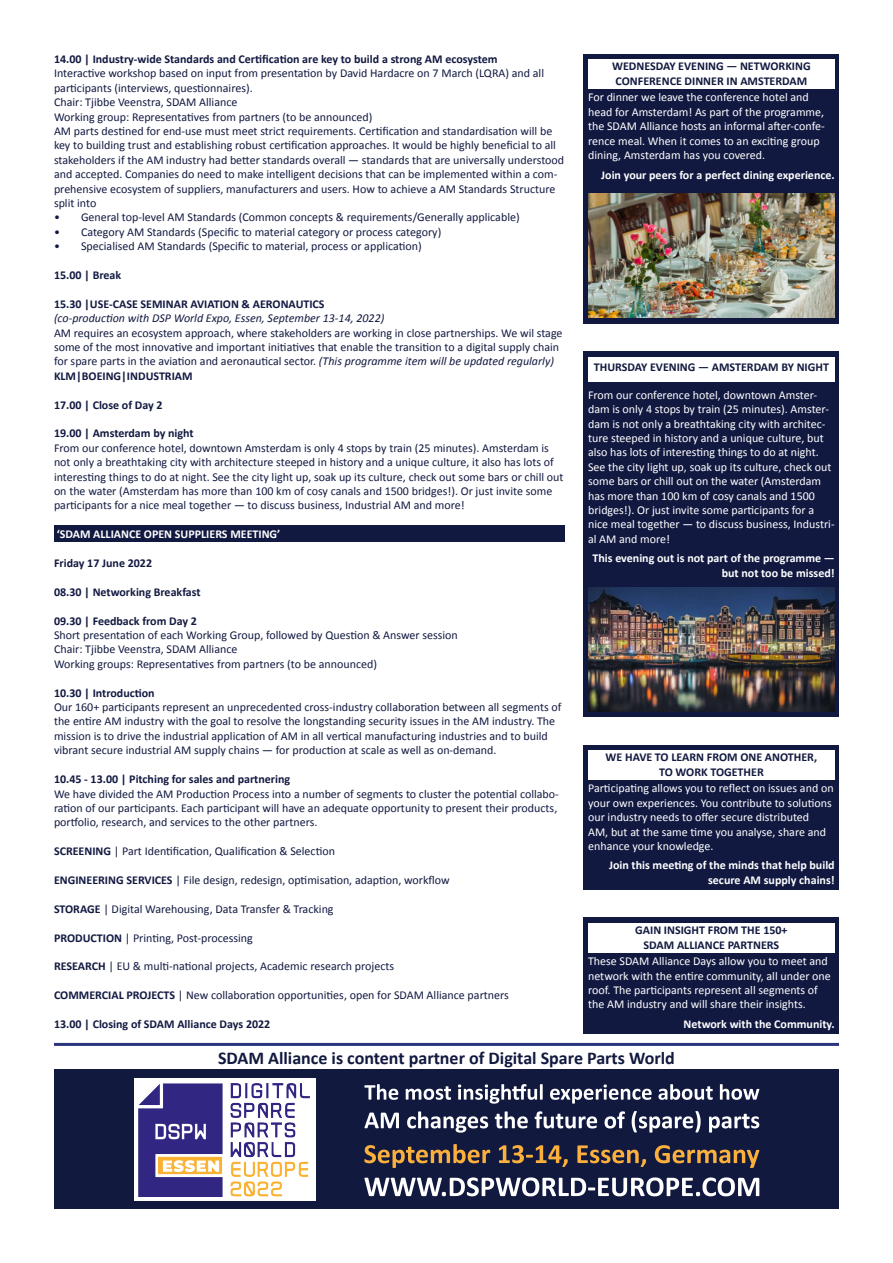
<style>
.page{position:relative;width:893px;height:1263px;background:#fff}
.page>*{position:absolute;margin:0;border:0;box-sizing:border-box;transform-origin:0 0}
.t1{font:700 18px "Calibri";color:#11193f}
.t2{font:12px/14.4px "Calibri";color:#121941}
.t3{font:12px/14.4px "Calibri";color:#fff}
.t4{font:700 12px "Calibri";color:#121941}
.t5{font:700 12px/14.4px "Calibri";color:#fff;text-align:right}
.t6{font:700 12px "Calibri";color:#11193f}
.t7{font:italic 12px/14.4px "Calibri";color:#121941}
.s1{font-weight:700;font-style:normal}
.s2{font-style:italic}
.s3{font-weight:700}
</style>
<div class="page">
<div style="left:54px;top:1070px;width:785px;height:139px;background:#11193f"></div>
<div style="left:54px;top:525px;width:510px;height:17px;background:#121941"></div>
<div style="left:584px;top:54px;width:255px;height:269px;background:#121941"></div>
<img style="left:588px;top:194px;width:247px;height:123px">
<div style="left:588px;top:60px;width:247px;height:29px;background:#fff"></div>
<div style="left:584px;top:351px;width:255px;height:366px;background:#121941"></div>
<img style="left:588px;top:588px;width:247px;height:123px">
<div style="left:588px;top:357px;width:247px;height:25px;background:#fff"></div>
<div style="left:584px;top:745px;width:255px;height:144px;background:#121941"></div>
<div style="left:588px;top:751px;width:247px;height:29px;background:#fff"></div>
<div style="left:584px;top:918px;width:255px;height:116px;background:#121941"></div>
<div style="left:588px;top:923px;width:247px;height:29px;background:#fff"></div>
<svg style="left:364px;top:1111px;width:395px;height:21px"></svg>
<svg style="left:364px;top:1084px;width:395px;height:20px"></svg>
<svg style="left:364px;top:1177px;width:395px;height:19px"></svg>
<svg style="left:364px;top:1144px;width:395px;height:24px"></svg>
<div style="left:134px;top:1078px;width:181px;height:122px;background:#fff"></div>
<img style="left:139px;top:1084px;width:170px;height:112px">
<hr style="left:54px;top:1043px;width:785px;height:3px;background:#2b347f">
<p class="t4" style="left:54px;top:51px;width:445px">14.00 | Industry-wide Standards and Certification are key to build a strong AM ecosystem</p>
<p class="t2" style="left:54px;top:66px;width:492px">Interactive workshop based on input from presentation by David Hardacre on 7 March (LQRA) and all participants (interviews, questionnaires).</p>
<p class="t2" style="left:54px;top:95px;width:185px">Chair: Tjibbe Veenstra, SDAM Alliance</p>
<p class="t2" style="left:54px;top:109px;width:320px">Working group: Representatives from partners (to be announced)</p>
<p class="t2" style="left:54px;top:124px;width:512px">AM parts destined for end-use must meet strict requirements. Certification and standardisation will be key to building trust and establishing robust certification approaches. It would be highly beneficial to all stakeholders if the AM industry had better standards overall — standards that are universally understood and accepted. Companies do need to make intelligent decisions that can be implemented within a com&shy;prehensive ecosystem of suppliers, manufacturers and users. How to achieve a AM Standards Structure split into</p>
<p class="t2" style="left:54px;top:210px;width:467px">• General top-level AM Standards (Common concepts &amp; requirements/Generally applicable)</p>
<p class="t2" style="left:54px;top:225px;width:389px">• Category AM Standards (Specific to material category or process category)</p>
<p class="t2" style="left:54px;top:239px;width:369px">• Specialised AM Standards (Specific to material, process or application)</p>
<p class="t4" style="left:54px;top:267px;width:69px">15.00 | Break</p>
<p class="t7" style="left:54px;top:296px;width:332px"><span class="s1">15.30 |USE-CASE SEMINAR AVIATION &amp; AERONAUTICS </span>(co-production with DSP World Expo, Essen, September 13-14, 2022)</p>
<p class="t2" style="left:54px;top:325px;width:510px">AM requires an ecosystem approach, where stakeholders are working in close partnerships. We wil stage some of the most innovative and important initiatives that enable the transition to a digital supply chain for spare parts in the aviation and aeronautical sector. <span class="s2">(This programme item will be updated regularly)</span></p>
<p class="t4" style="left:54px;top:368px;width:140px">KLM|BOEING|INDUSTRIAM</p>
<p class="t4" style="left:54px;top:397px;width:110px">17.00 | Close of Day 2</p>
<p class="t4" style="left:54px;top:426px;width:141px">19.00 | Amsterdam by night</p>
<p class="t2" style="left:54px;top:441px;width:511px">From our conference hotel, downtown Amsterdam is only 4 stops by train (25 minutes). Amsterdam is not only a breathtaking city with architecture steeped in history and a unique culture, it also has lots of interesting things to do at night. See the city light up, soak up its culture, check out some bars or chill out on the water (Amsterdam has more than 100 km of cosy canals and 1500 bridges!). Or just invite some participants for a nice meal together — to discuss business, Industrial AM and more!</p>
<p class="t5" style="left:57px;top:527px;width:225px">‘SDAM ALLIANCE OPEN SUPPLIERS MEETING’</p>
<p class="t4" style="left:54px;top:555px;width:100px">Friday 17 June 2022</p>
<p class="t4" style="left:54px;top:584px;width:148px">08.30 | Networking Breakfast</p>
<p class="t4" style="left:54px;top:613px;width:144px">09.30 | Feedback from Day 2</p>
<p class="t2" style="left:54px;top:628px;width:405px">Short presentation of each Working Group, followed by Question &amp; Answer session</p>
<p class="t2" style="left:54px;top:642px;width:185px">Chair: Tjibbe Veenstra, SDAM Alliance</p>
<p class="t2" style="left:54px;top:657px;width:325px">Working groups: Representatives from partners (to be announced)</p>
<p class="t4" style="left:54px;top:685px;width:102px">10.30 | Introduction</p>
<p class="t2" style="left:54px;top:700px;width:509px">Our 160+ participants represent an unprecedented cross-industry collaboration between all segments of the entire AM industry with the goal to resolve the longstanding security issues in the AM industry. The mission is to drive the industrial application of AM in all vertical manufacturing industries and to build vibrant secure industrial AM supply chains — for production at scale as well as on-demand.</p>
<p class="t4" style="left:54px;top:771px;width:238px">10.45 - 13.00 | Pitching for sales and partnering</p>
<p class="t2" style="left:54px;top:786px;width:506px">We have divided the AM Production Process into a number of segments to cluster the potential collabo&shy;ration of our participants. Each participant will have an adequate opportunity to present their products, portfolio, research, and services to the other partners.</p>
<p class="t2" style="left:54px;top:844px;width:282px"><span class="s3">SCREENING</span> | Part Identification, Qualification &amp; Selection</p>
<p class="t2" style="left:54px;top:873px;width:397px"><span class="s3">ENGINEERING SERVICES</span> | File design, redesign, optimisation, adaption, workflow</p>
<p class="t2" style="left:54px;top:901px;width:281px"><span class="s3">STORAGE</span> | Digital Warehousing, Data Transfer &amp; Tracking</p>
<p class="t2" style="left:54px;top:930px;width:200px"><span class="s3">PRODUCTION</span> | Printing, Post-processing</p>
<p class="t2" style="left:54px;top:959px;width:342px"><span class="s3">RESEARCH</span> | EU &amp; multi-national projects, Academic research projects</p>
<p class="t2" style="left:54px;top:988px;width:456px"><span class="s3">COMMERCIAL PROJECTS</span> | New collaboration opportunities, open for SDAM Alliance partners</p>
<p class="t4" style="left:54px;top:1016px;width:218px">13.00 | Closing of SDAM Alliance Days 2022</p>
<p class="t6" style="left:612px;top:59px;width:200px">WEDNESDAY EVENING — NETWORKING</p>
<p class="t6" style="left:616px;top:73px;width:193px">CONFERENCE DINNER IN AMSTERDAM</p>
<p class="t3" style="left:588px;top:90px;width:238px">For dinner we leave the conference hotel and head for Amsterdam! As part of the programme, the SDAM Alliance hosts an informal after-confe&shy;rence meal. When it comes to an exciting group dining, Amsterdam has you covered.</p>
<p class="t5" style="left:601px;top:168px;width:235px">Join your peers for a perfect dining experience.</p>
<p class="t6" style="left:594px;top:359px;width:237px">THURSDAY EVENING — AMSTERDAM BY NIGHT</p>
<p class="t3" style="left:588px;top:388px;width:248px">From our conference hotel, downtown Amster&shy;dam is only 4 stops by train (25 minutes). Amster&shy;dam is not only a breathtaking city with architec&shy;ture steeped in history and a unique culture, but also has lots of interesting things to do at night.<br>See the city light up, soak up its culture, check out some bars or chill out on the water (Amsterdam has more than 100 km of cosy canals and 1500 bridges!). Or just invite some participants for a nice meal together — to discuss business, Industri&shy;al AM and more!</p>
<p class="t5" style="left:592px;top:551px;width:244px">This evening out is not part of the programme — but not too be missed!</p>
<p class="t6" style="left:606px;top:750px;width:213px">WE HAVE TO LEARN FROM ONE ANOTHER,</p>
<p class="t6" style="left:659px;top:764px;width:106px">TO WORK TOGETHER</p>
<p class="t3" style="left:588px;top:781px;width:247px">Participating allows you to reflect on issues and on your own experiences. You contribute to solutions our industry needs to offer secure distributed<br>AM, but at the same time you analyse, share and enhance your knowledge.</p>
<p class="t5" style="left:609px;top:858px;width:227px">Join this meeting of the minds that help build secure AM supply chains!</p>
<p class="t6" style="left:635px;top:922px;width:154px">GAIN INSIGHT FROM THE 150+</p>
<p class="t6" style="left:644px;top:937px;width:137px">SDAM ALLIANCE PARTNERS</p>
<p class="t3" style="left:588px;top:954px;width:244px">These SDAM Alliance Days allow you to meet and network with the entire community, all under one roof. The participants represent all segments of the AM industry and will share their insights.</p>
<p class="t5" style="left:684px;top:1017px;width:153px">Network with the Community.</p>
<p class="t1" style="left:218px;top:1046px;width:458px">SDAM Alliance is content partner of Digital Spare Parts World</p>
</div>
